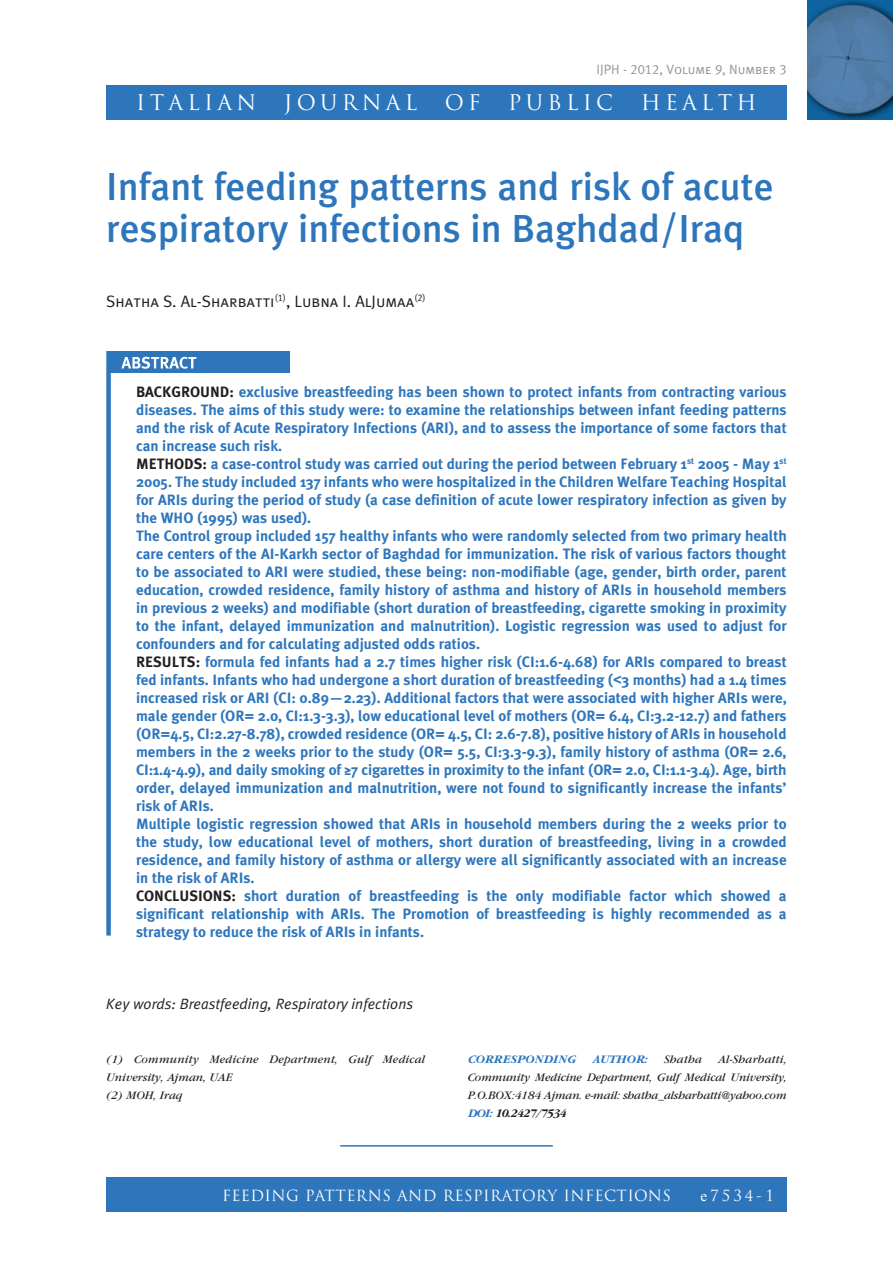
<style>
.page{position:relative;width:893px;height:1263px;background:#fff}
.page>*{position:absolute;margin:0;border:0;box-sizing:border-box;transform-origin:0 0}
.t1{font:500 39px/42px "Meta Plus";color:#2e76bc}
.t2{font:21px "Trajan Pro";letter-spacing:.2em;color:#fff}
.t3{font:16.5px "Meta Plus Normal Caps";color:#231f20}
.t4{font:700 15px/18px "Meta Plus";color:#2e76bc}
.t5{font:15px "Trajan Pro";letter-spacing:.115em;color:#fff}
.t6{font:italic 15px "Meta Plus Normal";color:#231f20}
.t7{font:13.5px "Meta Plus Normal Caps";color:#939598}
.t8{font:italic 12px/18px "Garamond";color:#231f20}
.t9{font:italic 700 12px "Garamond";letter-spacing:.02em;color:#2e76bc}
.s1{color:#231f20}
.s2{font-family:"Arial"}
.s3{font-weight:700;color:#2e76bc}
.s4{font-weight:700}
.s5{font-family:"Times New Roman"}
</style>
<div class="page">
<div style="left:106px;top:85px;width:681px;height:34px;background:#2e76bc"></div>
<div style="left:106px;top:1178px;width:681px;height:34px;background:#2e76bc"></div>
<img style="left:808px;top:0;width:85px;height:119px">
<div style="left:109px;top:351px;width:181px;height:21px;background:#2e76bc"></div>
<svg style="left:121px;top:357px;width:76px;height:12px"></svg>
<div style="left:106px;top:351px;width:5px;height:584px;background:#2e76bc"></div>
<hr style="left:340px;top:1145px;width:213px;height:1px;background:#2e76bc">
<p class="t7" style="left:597px;top:62px;width:191px">IJPH - 2012, Volume 9, Number 3</p>
<h2 class="t2" style="left:136px;top:89px;width:121px">ITALIAN</h2>
<h2 class="t2" style="left:284px;top:89px;width:135px">JOURNAL</h2>
<h2 class="t2" style="left:445px;top:89px;width:37px">OF</h2>
<h2 class="t2" style="left:508px;top:89px;width:106px">PUBLIC</h2>
<h2 class="t2" style="left:641px;top:89px;width:117px">HEALTH</h2>
<h1 class="t1" style="left:106px;top:165px;width:669px">Infant feeding patterns and risk of acute respiratory infections in Baghdad/Iraq</h1>
<p class="t3" style="left:106px;top:291px;width:321px">Shatha S. Al-Sharbatti<sup>(1)</sup>, Lubna I. AlJumaa<sup>(2)</sup></p>
<p class="t4" style="left:136px;top:382px;width:652px"><span class="s1">Background:</span> exclusive breastfeeding has been shown to protect infants from contracting various diseases. The aims of this study were: to examine the relationships between infant feeding patterns and the risk of Acute Respiratory Infections (AR I), and to assess the importance of some factors that can increase such risk.<br><span class="s1">Methods:</span> a case-control study was carried out during the period between February 1<sup>st</sup> 2005 - May 1<sup>st </sup>2005. The study included 137 infants who were hospitalized in the Children Welfare Teaching H ospital for AR Is during the period of study (a case definition of acute lower respiratory infection as given by the WHO (1995) was used).<br>The Control group included 157 healthy infants who were randomly selected from two primary health care centers of the AI-Karkh sector of Baghdad for immunization. The risk of various factors thought to be associated to ARI were studied, these being: non-modifiable (age, gender, birth order, parent education, crowded residence, family history of asthma and history of ARIs in household members in previous 2 weeks) and modifiable (short duration of breastfeeding, cigarette smoking in proximity to the infant, delayed immunization and malnutrition). Logistic regression was used to adjust for confounders and for calculating adjusted odds ratios.<br><span class="s1">Results:</span> formula fed infants had a 2.7 times higher risk (CI:1.6-4.68) for ARIs compared to breast fed infants. Infants who had undergone a short duration of breastfeeding (<span class="s2">&lt;</span>3 months) had a 1.4 times increased risk or AR I (CI: 0.89—2.23). Additional factors that were associated with higher AR Is were, male gender (OR= 2.0, CI:1.3-3.3), low educational level of mothers (OR= 6.4, CI:3.2-12.7) and fathers (OR=4.5, CI:2.27-8.78), crowded residence (OR= 4.5, CI: 2.6-7.8), positive history of ARIs in household members in the 2 weeks prior to the study (OR= 5.5, CI:3.3-9.3), family history of asthma (OR= 2.6, CI:1.4-4.9), and daily smoking of ≥7 cigarettes in proximity to the infant (OR= 2.0, CI:1.1-3.4). Age, birth order, delayed immunization and malnutrition, were not found to significantly increase the infants’ risk of ARIs.<br>Multiple logistic regression showed that ARIs in household members during the 2 weeks prior to the study, low educational level of mothers, short duration of breastfeeding, living in a crowded residence, and family history of asthma or allergy were all significantly associated with an increase in the risk of ARIs.<br><span class="s1">Conclusi onS:</span> short duration of breastfeeding is the only modifiable factor which showed a significant relationship with ARIs. The Promotion of breastfeeding is highly recommended as a strategy to reduce the risk of AR Is in infants.</p>
<p class="t6" style="left:106px;top:995px;width:308px">Key words: Breastfeeding, Respiratory infections</p>
<p class="t8" style="left:106px;top:1050px;width:320px">(1) Community Medicine Department, Gulf Medical<br>University, Ajman, UAE<br>(2) MOH, Iraq</p>
<p class="t9" style="left:468px;top:1052px;width:110px">CORRESPONDING</p>
<p class="t9" style="left:592px;top:1052px;width:57px">AUTHOR:</p>
<p class="t8" style="left:664px;top:1050px;width:39px">Shatha</p>
<p class="t8" style="left:468px;top:1050px;width:320px;text-align:justify;text-indent:251px">Al-Sharbatti, Community Medicine Department, Gulf Medical University, P.O.BOX:4184 Ajman. e-mail: shatha_alsharbatti@yahoo.com <span class="s3">DOI:</span> <span class="s4">10.2427/7534</span></p>
<p class="t5" style="left:222px;top:1185px;width:95px">FEEDING PATTERN</p>
<p class="t5" style="left:382px;top:1185px;width:103px">S AND RESPIRATOR</p>
<p class="t5" style="left:547px;top:1185px;width:28px">Y INFECTION</p>
<p class="t5" style="left:662px;top:1185px;width:10px">S</p>
<p class="t5" style="left:701px;top:1185px;width:75px"><span class="s5">e</span>7534-1</p>
</div>
